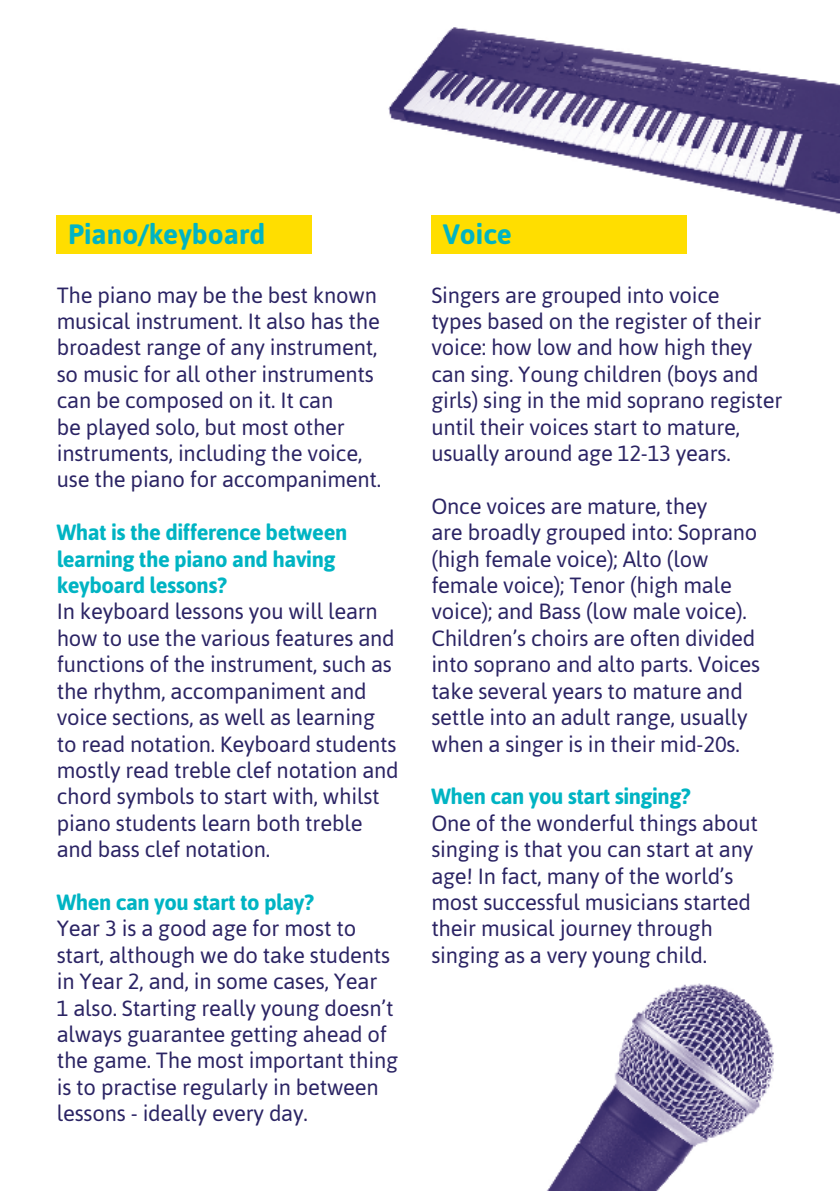
<style>
.page{position:relative;width:840px;height:1191px;background:#fff}
.page>*{position:absolute;margin:0;border:0;box-sizing:border-box;transform-origin:0 0}
.t1{font:700 28px "Asap";color:#00b4c3}
.t2{font:22px/26.4px "Asap";letter-spacing:-.01em;color:#2b2464}
.t3{font:700 22px/26.4px "Asap";letter-spacing:-.02em;color:#00b4c3}
</style>
<div class="page">
<img style="left:56px;top:27px;width:783px;height:1164px">
<div style="left:57px;top:215px;width:255px;height:39px;background:#ffde00"></div>
<div style="left:431px;top:215px;width:255px;height:39px;background:#ffde00"></div>
<p class="t1" style="left:68px;top:215px;width:198px">Piano/keyboard</p>
<p class="t2" style="left:57px;top:281px;width:326px">The piano may be the best known musical instrument. It also has the broadest range of any instrument, so music for all other instruments can be composed on it. It can<br>be played solo, but most other instruments, including the voice, use the piano for accompaniment.</p>
<p class="t3" style="left:57px;top:518px;width:292px">What is the difference between learning the piano and having keyboard lessons?</p>
<p class="t2" style="left:57px;top:598px;width:343px">In keyboard lessons you will learn how to use the various features and functions of the instrument, such as the rhythm, accompaniment and voice sections, as well as learning to read notation. Keyboard students mostly read treble clef notation and chord symbols to start with, whilst piano students learn both treble and bass clef notation.</p>
<p class="t3" style="left:57px;top:888px;width:258px">When can you start to play?</p>
<p class="t2" style="left:57px;top:914px;width:342px">Year 3 is a good age for most to start, although we do take students in Year 2, and, in some cases, Year<br>1 also. Starting really young doesn’t always guarantee getting ahead of the game. The most important thing is to practise regularly in between lessons - ideally every day.</p>
<p class="t1" style="left:442px;top:215px;width:71px">Voice</p>
<p class="t2" style="left:431px;top:281px;width:352px">Singers are grouped into voice<br>types based on the register of their voice: how low and how high they can sing. Young children (boys and girls) sing in the mid soprano register until their voices start to mature, usually around age 12-13 years.</p>
<p class="t2" style="left:431px;top:492px;width:330px">Once voices are mature, they<br>are broadly grouped into: Soprano (high female voice); Alto (low female voice); Tenor (high male voice); and Bass (low male voice).<br>Children’s choirs are often divided into soprano and alto parts. Voices take several years to mature and settle into an adult range, usually when a singer is in their mid-20s.</p>
<p class="t3" style="left:431px;top:782px;width:261px">When can you start singing?</p>
<p class="t2" style="left:431px;top:809px;width:328px">One of the wonderful things about singing is that you can start at any age! In fact, many of the world’s most successful musicians started their musical journey through singing as a very young child.</p>
</div>
